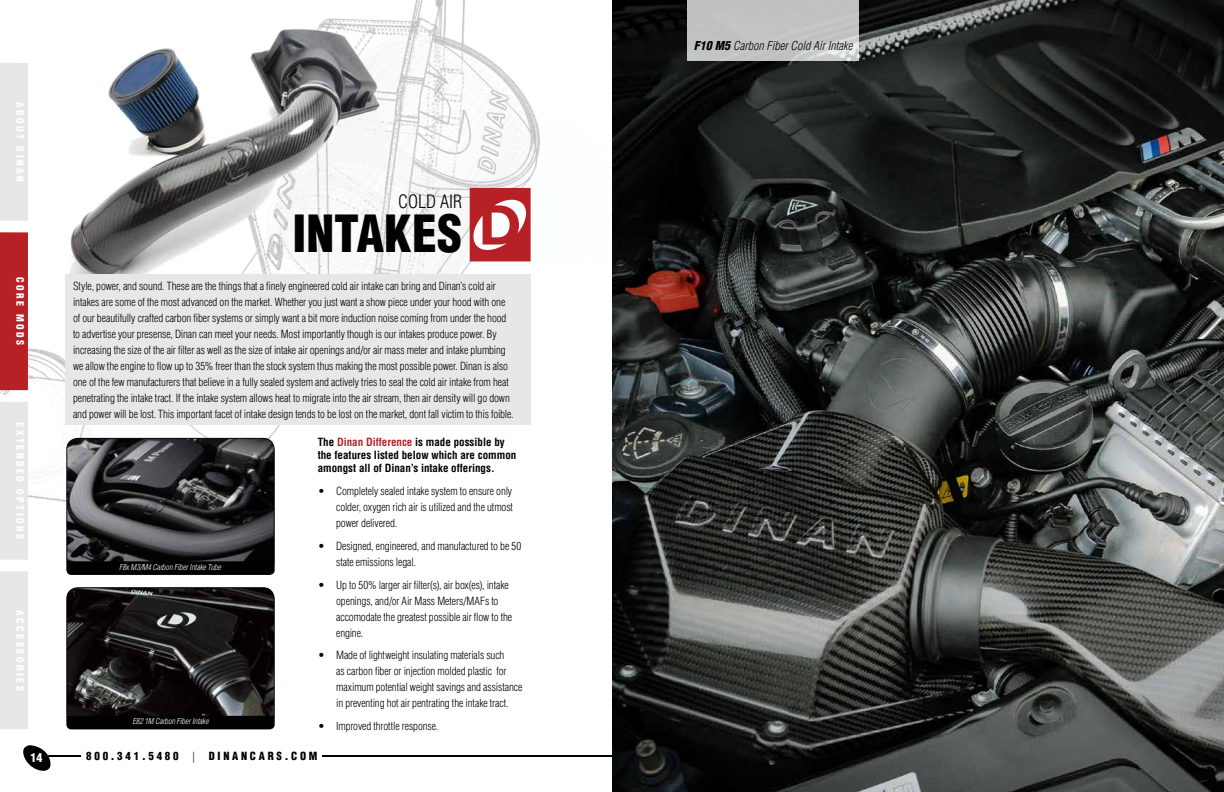
<style>
.page{position:relative;width:1224px;height:792px;background:#fff}
.page>*{position:absolute;margin:0;border:0;box-sizing:border-box;transform-origin:0 0}
.t1{font:900 condensed 50px "Helvetica LT Std";color:#000101}
.t2{font:300 condensed 18px "Helvetica LT Std";color:#000101}
.t3{font:italic 300 condensed 12px "Helvetica LT Std";color:#000101}
.t4{font:900 condensed 12px "Helvetica LT Std";color:#fff}
.t5{font:300 condensed 11px/16px "Helvetica LT Std";letter-spacing:-.01em;color:#000101}
.t6{font:700 condensed 11px/13.2px "Helvetica LT Std";color:#000101}
.t7{font:900 condensed 11px "Helvetica LT Std";letter-spacing:.25em;color:#000101}
.t8{font:900 condensed 10px "Helvetica LT Std";letter-spacing:.25em;color:#fff}
.t9{font:italic 300 condensed 8px "Helvetica LT Std";letter-spacing:-.005em;color:#fff}
.s1{color:#b72126}
.s2{font-weight:300}
.s3{font-weight:900}
</style>
<div class="page">
<img style="left:0;top:0;width:540px;height:502px">
<hr style="left:322px;top:755px;width:292px;height:2px;background:#000101">
<svg style="left:23px;top:745px;width:31px;height:26px"></svg>
<hr style="left:49px;top:756px;width:32px;height:1px;background:#000101">
<div style="left:0;top:63px;width:28px;height:158px;background:#e6e7e8"></div>
<div style="left:0;top:571px;width:28px;height:158px;background:#e6e7e8"></div>
<div style="left:0;top:402px;width:28px;height:158px;background:#e6e7e8"></div>
<img style="left:28px;top:0;width:426px;height:275px">
<div style="left:0;top:232px;width:28px;height:158px;background:#b72126"></div>
<div style="left:66px;top:274px;width:465px;height:151px;background:#e6e7e8"></div>
<div style="left:470px;top:188px;width:61px;height:73px;background:#b72126"></div>
<svg style="left:473px;top:200px;width:53px;height:50px"></svg>
<img style="left:67px;top:588px;width:206px;height:128px">
<div style="left:66px;top:587px;width:209px;height:139px;border:1px solid #000101;border-radius:11px"></div>
<div style="left:66px;top:716px;width:209px;height:13px;background:#000101"></div>
<img style="left:67px;top:438px;width:207px;height:123px">
<div style="left:66px;top:438px;width:209px;height:133px;border:1px solid #000101;border-radius:11px"></div>
<svg style="left:66px;top:561px;width:209px;height:14px;background:#040405"></svg>
<img style="left:612px;top:0;width:612px;height:792px">
<svg style="left:688px;top:0;width:171px;height:60px;background:#c3c3c3"></svg>
<p class="t8" style="left:27px;top:102px;width:81px;rotate:90deg">ABOUT DINAN</p>
<p class="t8" style="left:27px;top:277px;width:70px;rotate:90deg">CORE MODS</p>
<p class="t8" style="left:27px;top:422px;width:119px;rotate:90deg">EXTENDED OPTIONS</p>
<p class="t8" style="left:27px;top:610px;width:82px;rotate:90deg">ACCESSORIES</p>
<h2 class="t2" style="left:398px;top:191px;width:66px">COLD AIR</h2>
<h1 class="t1" style="left:292px;top:202px;width:171px">INTAKES</h1>
<p class="t5" style="left:73px;top:278px;width:442px">Style, power, and sound. These are the things that a finely engineered cold air intake can bring and Dinan’s cold air intakes are some of the most advanced on the market. Whether you just want a show piece under your hood with one of our beautifully crafted carbon fiber systems or simply want a bit more induction noise coming from under the hood to advertise your presense, Dinan can meet your needs. Most importantly though is our intakes produce power. By increasing the size of the air filter as well as the size of intake air openings and/or air mass meter and intake plumbing we allow the engine to flow up to 35% freer than the stock system thus making the most possible power. Dinan is also one of the few manufacturers that believe in a fully sealed system and actively tries to seal the cold air intake from heat penetrating the intake tract. If the intake system allows heat to migrate into the air stream, then air density will go down and power will be lost. This important facet of intake design tends to be lost on the market, dont fall victim to this foible.</p>
<p class="t9" style="left:119px;top:562px;width:103px">F8x M3/M4 Carbon Fiber Intake Tube</p>
<p class="t9" style="left:133px;top:717px;width:77px">E82 1M Carbon Fiber Intake</p>
<p class="t6" style="left:318px;top:435px;width:200px">The <span class="s1">Dinan Difference</span> is made possible by the features listed below which are common amongst all of Dinan’s intake offerings.</p>
<p class="t5" style="left:336px;top:483px;width:178px;text-align:justify;text-indent:-18px">• Completely sealed intake system to ensure only colder, oxygen rich air is utilized and the utmost power delivered.</p>
<p class="t5" style="left:336px;top:538px;width:187px;text-indent:-18px">• Designed, engineered, and manufactured to be 50 state emissions legal.</p>
<p class="t5" style="left:336px;top:577px;width:178px;text-indent:-18px">• Up to 50% larger air filter(s), air box(es), intake openings, and/or Air Mass Meters/MAFs to accomodate the greatest possible air flow to the engine.</p>
<p class="t5" style="left:336px;top:647px;width:188px;text-indent:-18px">• Made of lightweight insulating materials such<br>as carbon fiber or injection molded plastic for maximum potential weight savings and assistance in preventing hot air pentrating the intake tract.</p>
<p class="t5" style="left:318px;top:718px;width:122px">• Improved throttle response.</p>
<p class="t4" style="left:31px;top:750px;width:13px">14</p>
<p class="t7" style="left:86px;top:749px;width:94px">800.341.5480</p>
<p class="t7" style="left:192px;top:749px;width:127px"><span class="s2">|</span> DINANCARS.COM</p>
<p class="t3" style="left:694px;top:38px;width:160px"><span class="s3">F10 M5</span> Carbon Fiber Cold Air Intake</p>
</div>
